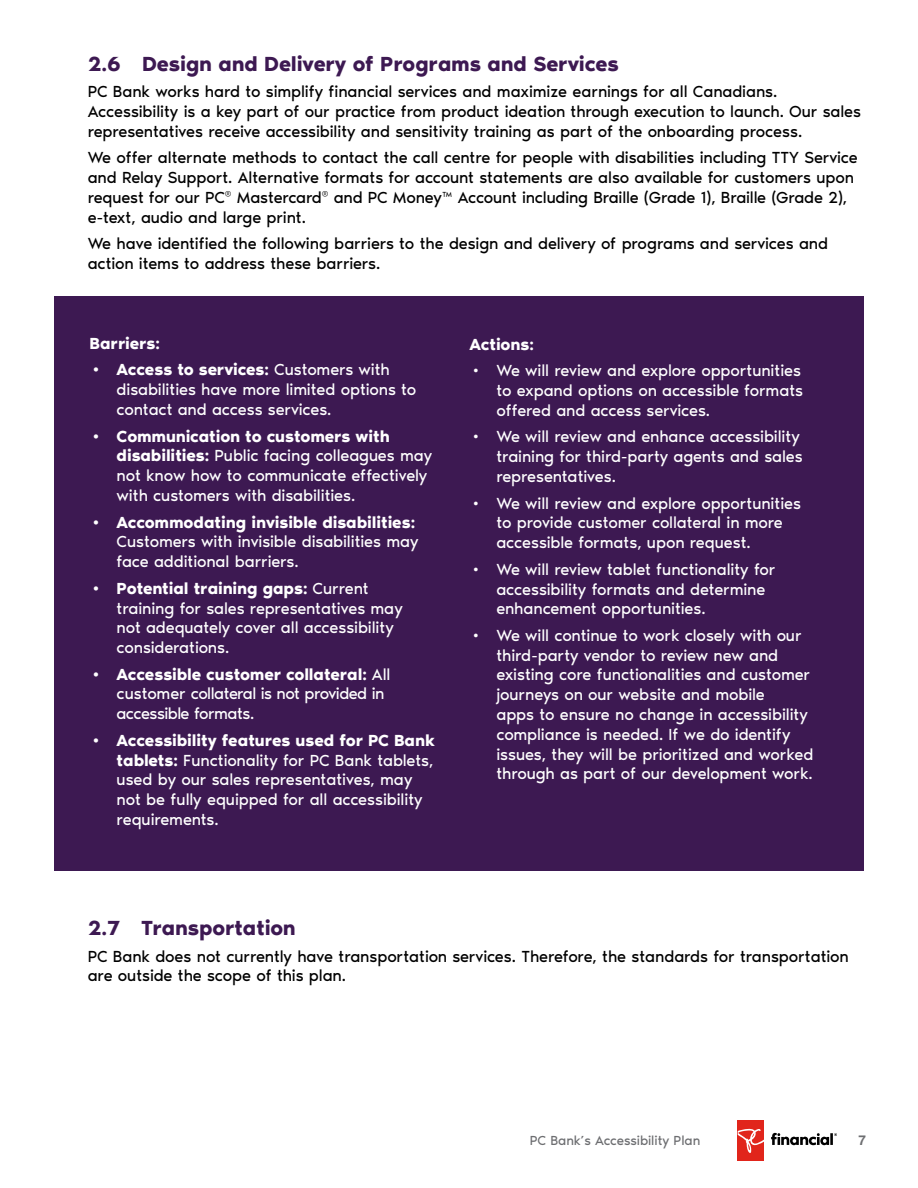
<style>
.page{position:relative;width:918px;height:1188px;background:#fff}
.page>*{position:absolute;margin:0;border:0;box-sizing:border-box;transform-origin:0 0}
.subtitle_h3{font:600 21px "Noir Pro";letter-spacing:-.01em;color:#3d1952}
.t1{font:16.5px/19.8px "Noir Pro";letter-spacing:-.01em;color:#fff}
.Paragraph_Style_1{font:16.5px/19.8px "Noir Pro";letter-spacing:-.01em;color:#000}
.t2{font:16.5px/19.8px "Noir Pro";letter-spacing:-.035em;color:#fff}
.Paragraph_Style_1-2{font:600 16.5px "Noir Pro";letter-spacing:-.01em;color:#fff}
.t3{font:13.5px "Noir Pro";letter-spacing:-.01em;color:#6d6e71}
.t4{font:700 13.5px "Helvetica";color:#6d6e71}
.s1{font-weight:600}
</style>
<div class="page">
<svg style="left:771px;top:1133px;width:66px;height:12px"></svg>
<div style="left:738px;top:1121px;width:26px;height:40px;background:#e1251b"></div>
<svg style="left:738px;top:1129px;width:26px;height:24px"></svg>
<div style="left:54px;top:296px;width:810px;height:574px;background:#3d1952"></div>
<h3 class="subtitle_h3" style="left:88px;top:47px;width:533px">2.6 Design and Delivery of Programs and Services</h3>
<p class="Paragraph_Style_1" style="left:88px;top:81px;width:775px">PC Bank works hard to simplify financial services and maximize earnings for all Canadians.<br>Accessibility is a key part of our practice from product ideation through execution to launch. Our sales representatives receive accessibility and sensitivity training as part of the onboarding process.</p>
<p class="Paragraph_Style_1" style="left:88px;top:147px;width:772px">We offer alternate methods to contact the call centre for people with disabilities including TTY Service and Relay Support. Alternative formats for account statements are also available for customers upon request for our PC<sup>®</sup> Mastercard<sup>®</sup> and PC Money™ Account including Braille (Grade 1), Braille (Grade 2), e-text, audio and large print.</p>
<p class="Paragraph_Style_1" style="left:88px;top:233px;width:742px">We have identified the following barriers to the design and delivery of programs and services and action items to address these barriers.</p>
<p class="Paragraph_Style_1-2" style="left:90px;top:330px;width:72px">Barriers:</p>
<p class="t1" style="left:117px;top:359px;width:301px;text-indent:-27px"><span class="s1">• Access to services:</span> Customers with disabilities have more limited options to contact and access services.</p>
<p class="t1" style="left:117px;top:425px;width:317px;text-indent:-27px"><span class="s1">• Communication to customers with disabilities:</span> Public facing colleagues may not know how to communicate effectively with customers with disabilities.</p>
<p class="t1" style="left:117px;top:511px;width:304px;text-indent:-27px"><span class="s1">• Accommodating invisible disabilities:<br></span>Customers with invisible disabilities may face additional barriers.</p>
<p class="t1" style="left:117px;top:577px;width:288px;text-indent:-27px"><span class="s1">• Potential training gaps:</span> Current training for sales representatives may not adequately cover all accessibility considerations.</p>
<p class="t2" style="left:117px;top:663px;width:275px;text-indent:-27px"><span class="s1">• Accessible customer collateral:</span> All customer collateral is not provided in accessible formats.</p>
<p class="t1" style="left:117px;top:729px;width:320px;text-indent:-27px"><span class="s1">• Accessibility features used for PC Bank tablets:</span> Functionality for PC Bank tablets, used by our sales representatives, may not be fully equipped for all accessibility requirements.</p>
<p class="Paragraph_Style_1-2" style="left:470px;top:331px;width:66px">Actions:</p>
<p class="t1" style="left:496px;top:360px;width:308px;text-indent:-27px">• We will review and explore opportunities to expand options on accessible formats offered and access services.</p>
<p class="t1" style="left:496px;top:426px;width:308px;text-indent:-27px">• We will review and enhance accessibility training for third-party agents and sales representatives.</p>
<p class="t1" style="left:496px;top:492px;width:306px;text-indent:-27px">• We will review and explore opportunities to provide customer collateral in more accessible formats, upon request.</p>
<p class="t1" style="left:496px;top:558px;width:280px;text-indent:-27px">• We will review tablet functionality for accessibility formats and determine enhancement opportunities.</p>
<p class="t1" style="left:496px;top:624px;width:319px;text-indent:-27px">• We will continue to work closely with our third-party vendor to review new and existing core functionalities and customer journeys on our website and mobile<br>apps to ensure no change in accessibility compliance is needed. If we do identify issues, they will be prioritized and worked through as part of our development work.</p>
<h3 class="subtitle_h3" style="left:88px;top:912px;width:209px">2.7 Transportation</h3>
<p class="Paragraph_Style_1" style="left:88px;top:945px;width:762px">PC Bank does not currently have transportation services. Therefore, the standards for transportation are outside the scope of this plan.</p>
<p class="t3" style="left:530px;top:1131px;width:172px">PC Bank’s Accessibility Plan</p>
<p class="t4" style="left:858px;top:1132px;width:9px">7</p>
</div>
